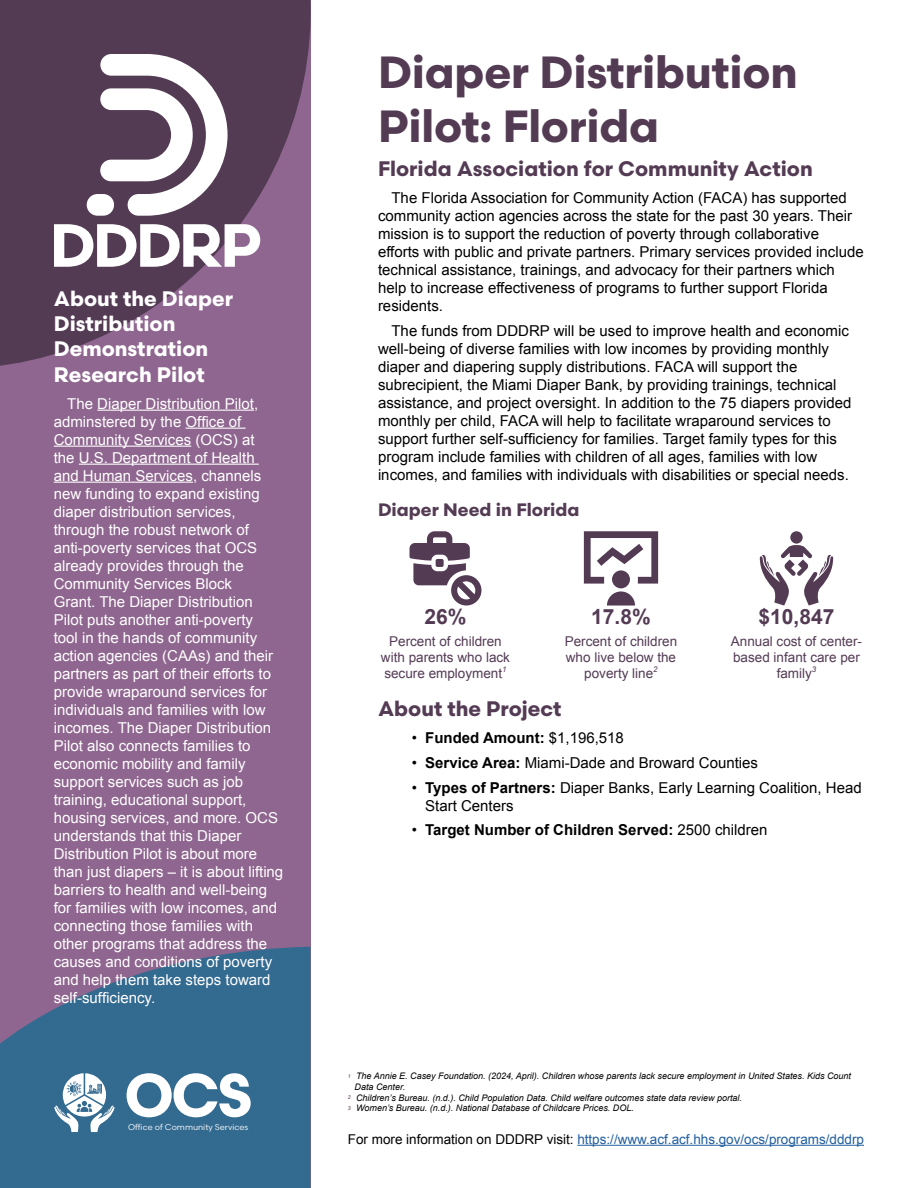
<style>
.page{position:relative;width:918px;height:1188px;background:#fff}
.page>*{position:absolute;margin:0;border:0;box-sizing:border-box;transform-origin:0 0}
.Header_1{font:700 45px/54px "Scandia";letter-spacing:-.005em;color:#543b54}
.Header_2{font:700 21px/25.2px "Scandia";color:#fff}
.Header_2-2{font:700 21px "Scandia";color:#543b54}
.Stat{font:700 21px "Arial";color:#543b54}
.Header_3{font:700 18px "Scandia";color:#543b54}
.Body{font:15px/18px "Arial";color:#000}
.Body-2{font:15px/18px "Arial";color:#fff}
.Bullet{font:15px/18px "Arial";color:#000}
.Bullet-2{font:700 15px "Arial";color:#000}
.Figure{font:13.5px/16.2px "Arial";color:#543b54;text-align:center}
.t1{font:13.5px "Arial";color:#215e9e}
.Citation{font:italic 9px/10.8px "Arial";color:#000}
.t2{font:8.4px "Scandia";color:#fff}
.Figure-2{font:italic 7.8px "Arial";color:#543b54}
.s1{font-weight:400}
.s2{font-weight:700}
.s3{font-size:5.25px;color:#543b54}
.s4{color:#000}
</style>
<div class="page">
<div style="left:0;top:0;width:310px;height:1188px;background:#8f668f"></div>
<svg style="left:0;top:947px;width:310px;height:241px;background:#40698f"></svg>
<svg style="left:0;top:0;width:311px;height:369px;fill:#543b54"></svg>
<svg style="left:87px;top:54px;width:141px;height:162px;background:#a598a5"></svg>
<svg style="left:54px;top:224px;width:206px;height:43px;background:#beb3be"></svg>
<hr style="left:97px;top:410px;width:157px;height:1px;background:#fff">
<hr style="left:186px;top:428px;width:60px;height:1px;background:#fff">
<hr style="left:54px;top:446px;width:137px;height:1px;background:#fff">
<hr style="left:79px;top:464px;width:180px;height:1px;background:#fff">
<hr style="left:54px;top:482px;width:139px;height:1px;background:#fff">
<svg style="left:127px;top:1073px;width:124px;height:44px;background:#9db7c9"></svg>
<svg style="left:54px;top:1073px;width:61px;height:59px;background:#8aa9bf"></svg>
<svg style="left:410px;top:531px;width:71px;height:75px"></svg>
<svg style="left:584px;top:531px;width:74px;height:53px"></svg>
<svg style="left:607px;top:591px;width:28px;height:15px"></svg>
<div style="left:612px;top:570px;width:18px;height:18px;background:#543b54;border-radius:50%"></div>
<svg style="left:790px;top:531px;width:13px;height:13px"></svg>
<svg style="left:760px;top:545px;width:73px;height:61px"></svg>
<hr style="left:577px;top:1145px;width:287px;height:1px;background:#215e9e">
<h2 class="Header_2" style="left:54px;top:286px;width:181px">About the Diaper<br>Distribution<br>Demonstration<br>Research Pilot</h2>
<p class="Body-2" style="left:54px;top:394px;width:231px;text-indent:14px">The Diaper Distribution Pilot, adminstered by the Office of<br>Community Services (OCS) at<br>the U.S. Department of Health and Human Services, channels new funding to expand existing diaper distribution services, through the robust network of anti-poverty services that OCS already provides through the<br>Community Services Block<br>Grant. The Diaper Distribution<br>Pilot puts another anti-poverty<br>tool in the hands of community action agencies (CAAs) and their partners as part of their efforts to provide wraparound services for individuals and families with low incomes. The Diaper Distribution<br>Pilot also connects families to economic mobility and family support services such as job training, educational support, housing services, and more. OCS understands that this Diaper<br>Distribution Pilot is about more than just diapers – it is about lifting barriers to health and well-being for families with low incomes, and connecting those families with other programs that address the causes and conditions of poverty and help them take steps toward self-sufficiency.</p>
<p class="t2" style="left:128px;top:1122px;width:122px">Office of Community Services</p>
<h1 class="Header_1" style="left:378px;top:44px;width:421px">Diaper Distribution<br>Pilot: Florida</h1>
<h2 class="Header_2-2" style="left:378px;top:156px;width:436px">Florida Association for Community Action</h2>
<p class="Body" style="left:378px;top:189px;width:487px;text-indent:14px">The Florida Association for Community Action (FACA) has supported community action agencies across the state for the past 30 years. Their mission is to support the reduction of poverty through collaborative efforts with public and private partners. Primary services provided include technical assistance, trainings, and advocacy for their partners which help to increase effectiveness of programs to further support Florida residents.</p>
<p class="Body" style="left:378px;top:322px;width:475px;text-indent:14px">The funds from DDDRP will be used to improve health and economic well-being of diverse families with low incomes by providing monthly diaper and diapering supply distributions. FACA will support the subrecipient, the Miami Diaper Bank, by providing trainings, technical assistance, and project oversight. In addition to the 75 diapers provided monthly per child, FACA will help to facilitate wraparound services to support further self-sufficiency for families. Target family types for this program include families with children of all ages, families with low incomes, and families with individuals with disabilities or special needs.</p>
<h3 class="Header_3" style="left:378px;top:498px;width:203px">Diaper Need in Florida</h3>
<p class="Stat" style="left:424px;top:603px;width:44px">26%</p>
<p class="Figure" style="left:381px;top:633px;width:131px">Percent of children with parents who lack secure employment</p>
<p class="Figure-2" style="left:502px;top:664px;width:6px">1</p>
<p class="Stat" style="left:591px;top:603px;width:61px">17.8%</p>
<p class="Figure" style="left:565px;top:633px;width:114px">Percent of children who live below the poverty line</p>
<p class="Figure-2" style="left:653px;top:664px;width:6px">2</p>
<p class="Stat" style="left:759px;top:603px;width:77px">$10,847</p>
<p class="Figure" style="left:731px;top:633px;width:133px">Annual cost of center&shy;based infant care per family</p>
<p class="Figure-2" style="left:812px;top:664px;width:6px">3</p>
<h2 class="Header_2-2" style="left:378px;top:696px;width:185px">About the Project</h2>
<p class="Bullet-2" style="left:412px;top:728px;width:214px"><span class="s1">•</span> Funded Amount: <span class="s1">$1,196,518</span></p>
<p class="Bullet" style="left:412px;top:754px;width:348px">• <span class="s2">Service Area:</span> Miami-Dade and Broward Counties</p>
<p class="Bullet" style="left:425px;top:779px;width:438px;text-indent:-14px">• <span class="s2">Types of Partners:</span> Diaper Banks, Early Learning Coalition, Head<br>Start Centers</p>
<p class="Bullet-2" style="left:412px;top:820px;width:357px"><span class="s1">•</span> Target Number of Children Served: <span class="s1">2500 children</span></p>
<p class="Citation" style="left:355px;top:1070px;width:498px;text-indent:-7px"><span class="s3">1</span> The Annie E. Casey Foundation. (2024, April). Children whose parents lack secure employment in United States. Kids Count<br>Data Center.</p>
<p class="Citation" style="left:348px;top:1092px;width:396px"><span class="s3">2</span> Children’s Bureau. (n.d.). Child Population Data. Child welfare outcomes state data review portal.</p>
<p class="Citation" style="left:348px;top:1103px;width:288px"><span class="s3">3</span> Women’s Bureau. (n.d.). National Database of Childcare Prices. DOL.</p>
<p class="t1" style="left:348px;top:1130px;width:518px"><span class="s4">For more information on DDDRP visit:</span> https://www.acf.acf.hhs.gov/ocs/programs/dddrp</p>
</div>
